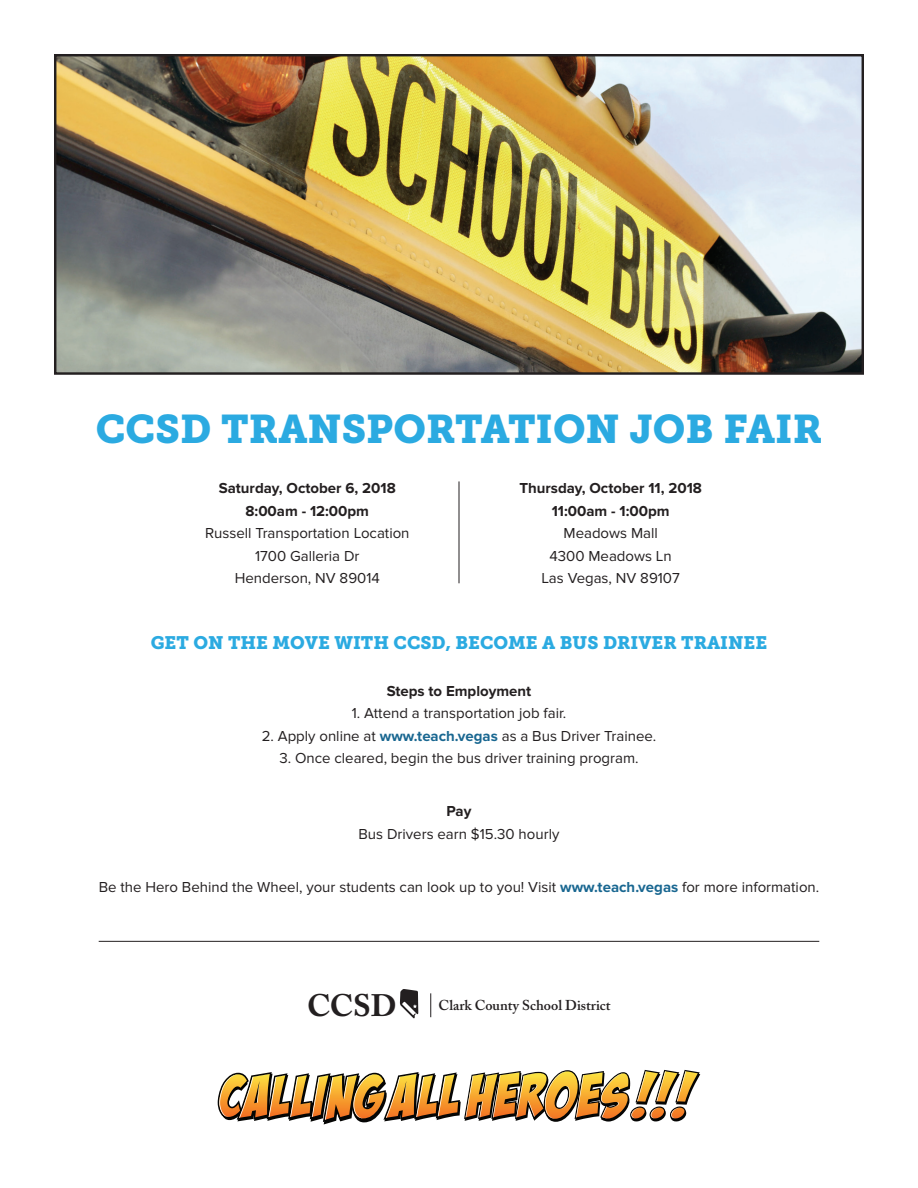
<style>
.page{position:relative;width:918px;height:1188px;background:#fff}
.page>*{position:absolute;margin:0;border:0;box-sizing:border-box;transform-origin:0 0}
.t1{font:39.75px "Museo Slab 900";color:#2baae1}
.t2{font:700 30.9px "Adobe Caslon Pro";color:#231f20}
.t3{font:18px "Museo Slab 900";color:#2baae1}
.t4{font:15px "Proxima Nova";color:#231f20}
.t5{font:700 15px "Proxima Nova";color:#231f20}
.t6{font:600 14.25px "Adobe Caslon Pro";color:#231f20}
.s1{font-weight:700;color:#196791}
</style>
<div class="page">
<svg style="left:218px;top:1070px;width:482px;height:54px"></svg>
<svg style="left:400px;top:989px;width:18px;height:30px"></svg>
<svg style="left:430px;top:993px;width:1px;height:24px"></svg>
<img style="left:57px;top:57px;width:804px;height:315px">
<div style="left:54px;top:54px;width:810px;height:321px;border:2px solid #231f20"></div>
<hr style="left:99px;top:941px;width:720px;height:1px;background:#231f20">
<hr style="left:459px;top:481px;width:1px;height:102px;background:#231f20">
<p class="t1" style="left:96px;top:406px;width:728px">CCSD TRANSPORTATION JOB FAIR</p>
<p class="t5" style="left:519px;top:480px;width:184px">Thursday, October 11, 2018</p>
<p class="t5" style="left:552px;top:502px;width:119px">11:00am - 1:00pm</p>
<p class="t4" style="left:564px;top:525px;width:96px">Meadows Mall</p>
<p class="t4" style="left:549px;top:547px;width:124px">4300 Meadows Ln</p>
<p class="t4" style="left:542px;top:570px;width:140px">Las Vegas, NV 89107</p>
<p class="t5" style="left:219px;top:480px;width:179px">Saturday, October 6, 2018</p>
<p class="t5" style="left:245px;top:502px;width:125px">8:00am - 12:00pm</p>
<p class="t4" style="left:205px;top:525px;width:206px">Russell Transportation Location</p>
<p class="t4" style="left:255px;top:547px;width:106px">1700 Galleria Dr</p>
<p class="t4" style="left:235px;top:570px;width:147px">Henderson, NV 89014</p>
<p class="t3" style="left:151px;top:632px;width:618px">GET ON THE MOVE WITH CCSD, BECOME A BUS DRIVER TRAINEE</p>
<p class="t5" style="left:387px;top:682px;width:146px">Steps to Employment</p>
<p class="t4" style="left:352px;top:704px;width:216px">1. Attend a transportation job fair.</p>
<p class="t4" style="left:262px;top:727px;width:396px">2. Apply online at <span class="s1">www.teach.vegas</span> as a Bus Driver Trainee.</p>
<p class="t4" style="left:279px;top:749px;width:361px">3. Once cleared, begin the bus driver training program.</p>
<p class="t5" style="left:447px;top:802px;width:26px">Pay</p>
<p class="t4" style="left:359px;top:825px;width:202px">Bus Drivers earn $15.30 hourly</p>
<p class="t4" style="left:99px;top:878px;width:722px">Be the Hero Behind the Wheel, your students can look up to you! Visit <span class="s1">www.teach.vegas</span> for more information.</p>
<p class="t2" style="left:307px;top:987px;width:91px">CCSD</p>
<p class="t6" style="left:439px;top:997px;width:174px">Clark County School District</p>
</div>
